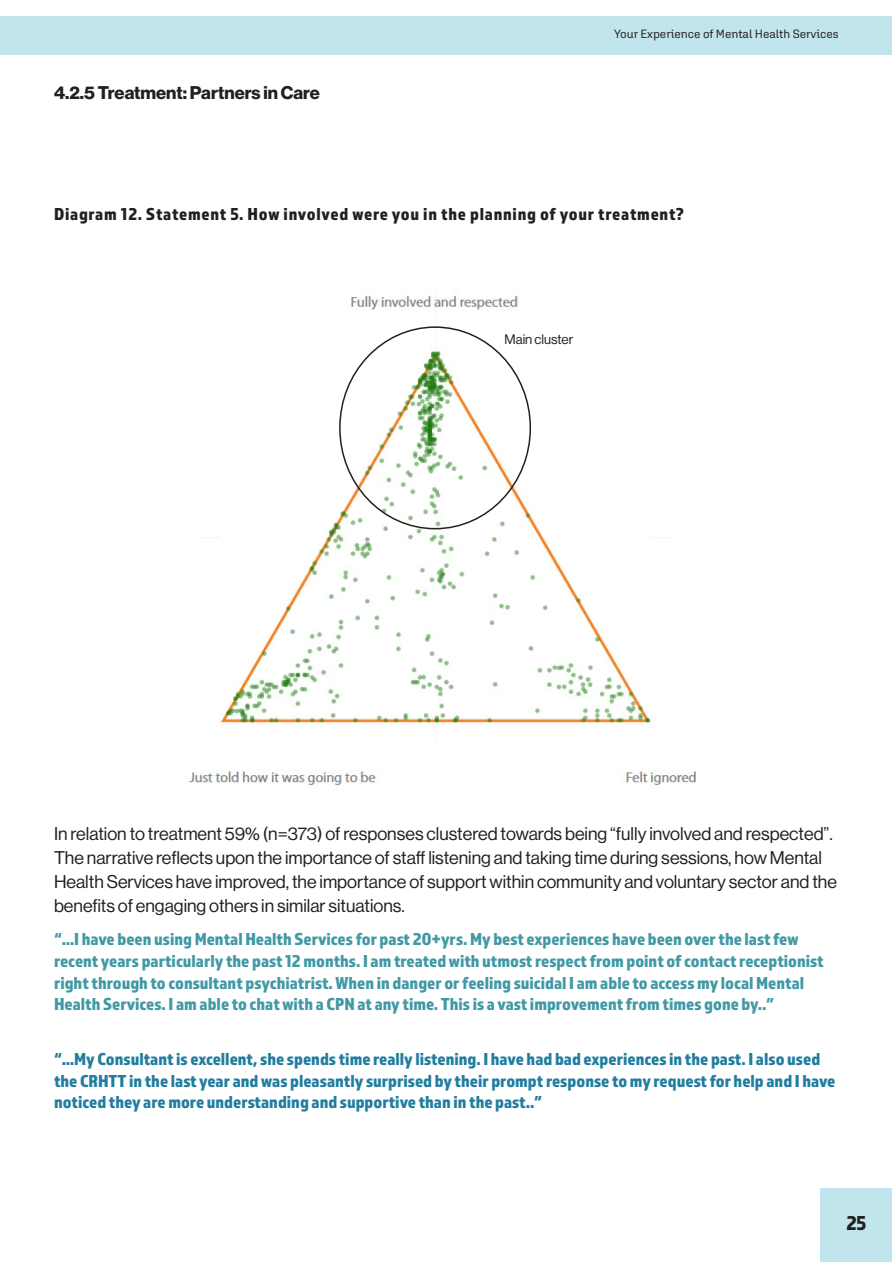
<style>
.page{position:relative;width:893px;height:1263px;background:#fff}
.page>*{position:absolute;margin:0;border:0;box-sizing:border-box;transform-origin:0 0}
.t1{font:21px "Almaq Refined";color:#231f20}
.t2{font:18px/21.6px "Almaq Refined";color:#4199a6}
.t3{font:18px/24px "N Haas Grotesk DS Pro 55 Rg";color:#231f20}
.t4{font:18px/21.6px "Almaq Refined";color:#217da0}
.t5{font:18px "Almaq Refined";letter-spacing:.04em;color:#231f20}
.t6{font:18px "N Haas Grotesk DS Pro 75 Bd";color:#231f20}
.t7{font:13.5px "N Haas Grotesk DS Pro 55 Rg";color:#231f20}
.t8{font:12px "Aglet Sans";color:#231f20}
</style>
<div class="page">
<div style="left:0;top:16px;width:892px;height:39px;background:#c0e5ec"></div>
<div style="left:820px;top:1188px;width:72px;height:74px;background:#c0e5ec"></div>
<img style="left:189px;top:295px;width:507px;height:490px">
<p class="t6" style="left:54px;top:82px;width:268px">4.2.5 Treatment: Partners in Care</p>
<p class="t8" style="left:614px;top:26px;width:226px">Your Experience of Mental Health Services</p>
<p class="t5" style="left:54px;top:203px;width:631px">Diagram 12. Statement 5. How involved were you in the planning of your treatment?</p>
<p class="t7" style="left:505px;top:331px;width:70px">Main cluster</p>
<p class="t3" style="left:54px;top:822px;width:784px">In relation to treatment 59% (n=373) of responses clustered towards being “fully involved and respected”.<br>The narrative reflects upon the importance of staff listening and taking time during sessions, how Mental Health Services have improved, the importance of support within community and voluntary sector and the benefits of engaging others in similar situations.</p>
<p class="t2" style="left:54px;top:928px;width:771px">“…I have been using Mental Health Services for past 20+yrs. My best experiences have been over the last few recent years particularly the past 12 months. I am treated with utmost respect from point of contact receptionist right through to consultant psychiatrist. When in danger or feeling suicidal I am able to access my local Mental Health Services. I am able to chat with a CPN at any time. This is a vast improvement from times gone by..”</p>
<p class="t4" style="left:54px;top:1048px;width:783px">“…My Consultant is excellent, she spends time really listening. I have had bad experiences in the past. I also used the CRHTT in the last year and was pleasantly surprised by their prompt response to my request for help and I have noticed they are more understanding and supportive than in the past..”</p>
<p class="t1" style="left:846px;top:1210px;width:21px">25</p>
</div>
